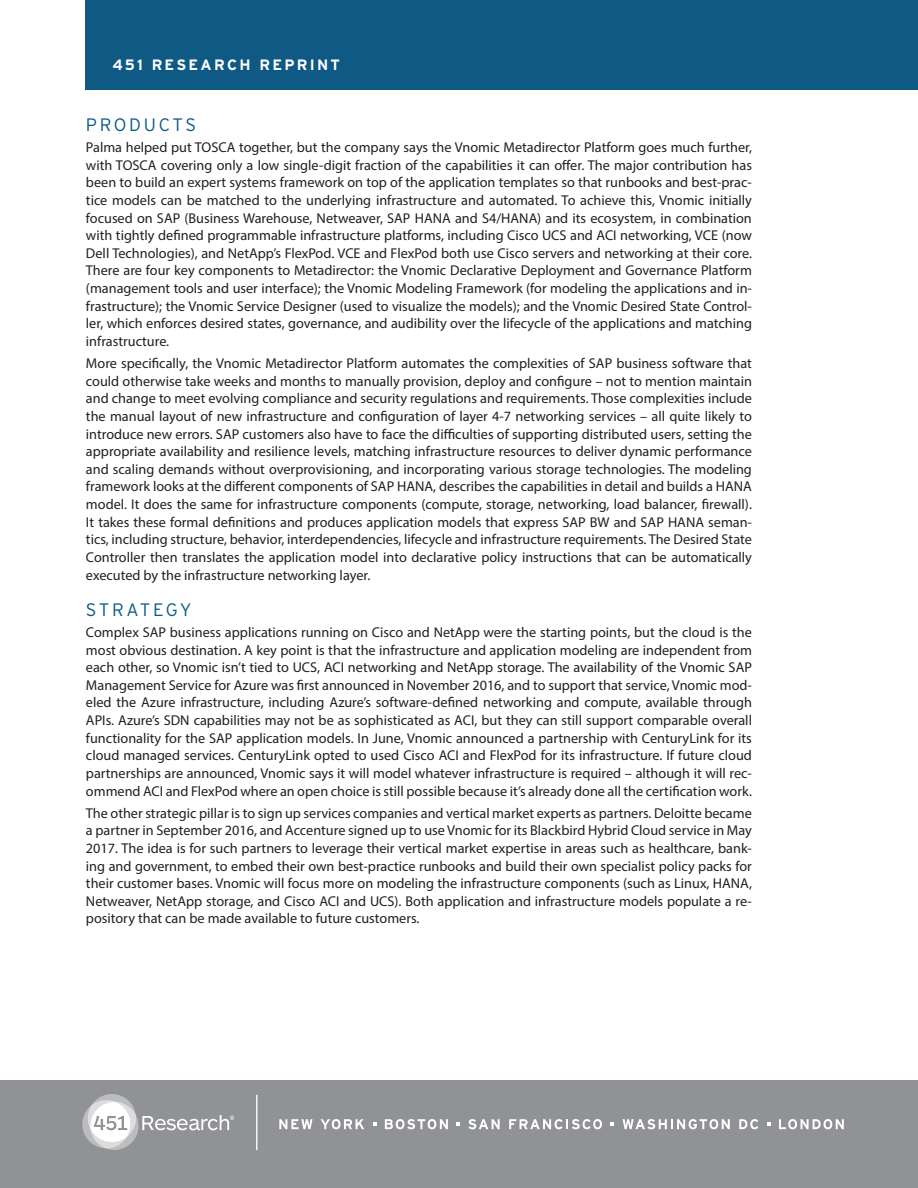
<style>
.page{position:relative;width:918px;height:1188px;background:#fff}
.page>*{position:absolute;margin:0;border:0;box-sizing:border-box;transform-origin:0 0}
.Hed_30_Solid_Light{font:300 18px "Interstate";letter-spacing:.14em;color:#0f5a85}
.Header{font:700 15px "Interstate";letter-spacing:.15em;color:#fff}
.Myriad_Body{font:14.25px/17.7px "Myriad Pro";color:#231f20;text-align:justify}
</style>
<div class="page">
<div style="left:0;top:1080px;width:918px;height:108px;background:#919295"></div>
<hr style="left:256px;top:1095px;width:1px;height:55px;background:#fff">
<svg style="left:82px;top:1094px;width:152px;height:56px"></svg>
<svg style="left:279px;top:1119px;width:34px;height:10px"></svg>
<svg style="left:321px;top:1119px;width:43px;height:10px"></svg>
<svg style="left:385px;top:1119px;width:63px;height:10px"></svg>
<svg style="left:468px;top:1119px;width:32px;height:10px"></svg>
<svg style="left:509px;top:1119px;width:93px;height:10px"></svg>
<svg style="left:623px;top:1119px;width:107px;height:10px"></svg>
<svg style="left:739px;top:1119px;width:19px;height:10px"></svg>
<svg style="left:779px;top:1119px;width:65px;height:10px"></svg>
<svg style="left:373px;top:1122px;width:3px;height:4px"></svg>
<svg style="left:456px;top:1122px;width:4px;height:4px"></svg>
<svg style="left:611px;top:1122px;width:3px;height:4px"></svg>
<svg style="left:767px;top:1122px;width:3px;height:4px"></svg>
<div style="left:86px;top:0;width:832px;height:90px;background:#0f5a85"></div>
<p class="Header" style="left:112px;top:55px;width:229px">451 RESEARCH REPRINT</p>
<p class="Hed_30_Solid_Light" style="left:86px;top:114px;width:112px">PRODUCTS</p>
<p class="Myriad_Body" style="left:86px;top:138px;width:668px">Palma helped put TOSCA together, but the company says the Vnomic Metadirector Platform goes much further, with TOSCA covering only a low single-digit fraction of the capabilities it can offer. The major contribution has been to build an expert systems framework on top of the application templates so that runbooks and best-prac&shy;tice models can be matched to the underlying infrastructure and automated. To achieve this, Vnomic initially focused on SAP (Business Warehouse, Netweaver, SAP HANA and S4/HANA) and its ecosystem, in combination with tightly defined programmable infrastructure platforms, including Cisco UCS and ACI networking, VCE (now Dell Technologies), and NetApp’s FlexPod. VCE and FlexPod both use Cisco servers and networking at their core.<br>There are four key components to Metadirector: the Vnomic Declarative Deployment and Governance Platform (management tools and user interface); the Vnomic Modeling Framework (for modeling the applications and in&shy;frastructure); the Vnomic Service Designer (used to visualize the models); and the Vnomic Desired State Control&shy;ler, which enforces desired states, governance, and audibility over the lifecycle of the applications and matching infrastructure.</p>
<p class="Myriad_Body" style="left:86px;top:354px;width:668px">More specifically, the Vnomic Metadirector Platform automates the complexities of SAP business software that could otherwise take weeks and months to manually provision, deploy and configure – not to mention maintain and change to meet evolving compliance and security regulations and requirements. Those complexities include the manual layout of new infrastructure and configuration of layer 4-7 networking services – all quite likely to introduce new errors. SAP customers also have to face the difficulties of supporting distributed users, setting the appropriate availability and resilience levels, matching infrastructure resources to deliver dynamic performance and scaling demands without overprovisioning, and incorporating various storage technologies. The modeling framework looks at the different components of SAP HANA, describes the capabilities in detail and builds a HANA model. It does the same for infrastructure components (compute, storage, networking, load balancer, firewall).<br>It takes these formal definitions and produces application models that express SAP BW and SAP HANA seman&shy;tics, including structure, behavior, interdependencies, lifecycle and infrastructure requirements. The Desired State Controller then translates the application model into declarative policy instructions that can be automatically executed by the infrastructure networking layer.</p>
<p class="Hed_30_Solid_Light" style="left:86px;top:599px;width:107px">STRATEGY</p>
<p class="Myriad_Body" style="left:86px;top:623px;width:668px">Complex SAP business applications running on Cisco and NetApp were the starting points, but the cloud is the most obvious destination. A key point is that the infrastructure and application modeling are independent from each other, so Vnomic isn’t tied to UCS, ACI networking and NetApp storage. The availability of the Vnomic SAP Management Service for Azure was first announced in November 2016, and to support that service, Vnomic mod&shy;eled the Azure infrastructure, including Azure’s software-defined networking and compute, available through APIs. Azure’s SDN capabilities may not be as sophisticated as ACI, but they can still support comparable overall functionality for the SAP application models. In June, Vnomic announced a partnership with CenturyLink for its cloud managed services. CenturyLink opted to used Cisco ACI and FlexPod for its infrastructure. If future cloud partnerships are announced, Vnomic says it will model whatever infrastructure is required – although it will rec&shy;ommend ACI and FlexPod where an open choice is still possible because it’s already done all the certification work.</p>
<p class="Myriad_Body" style="left:86px;top:804px;width:668px">The other strategic pillar is to sign up services companies and vertical market experts as partners. Deloitte became a partner in September 2016, and Accenture signed up to use Vnomic for its Blackbird Hybrid Cloud service in May 2017. The idea is for such partners to leverage their vertical market expertise in areas such as healthcare, bank&shy;ing and government, to embed their own best-practice runbooks and build their own specialist policy packs for their customer bases. Vnomic will focus more on modeling the infrastructure components (such as Linux, HANA, Netweaver, NetApp storage, and Cisco ACI and UCS). Both application and infrastructure models populate a re&shy;pository that can be made available to future customers.</p>
</div>
